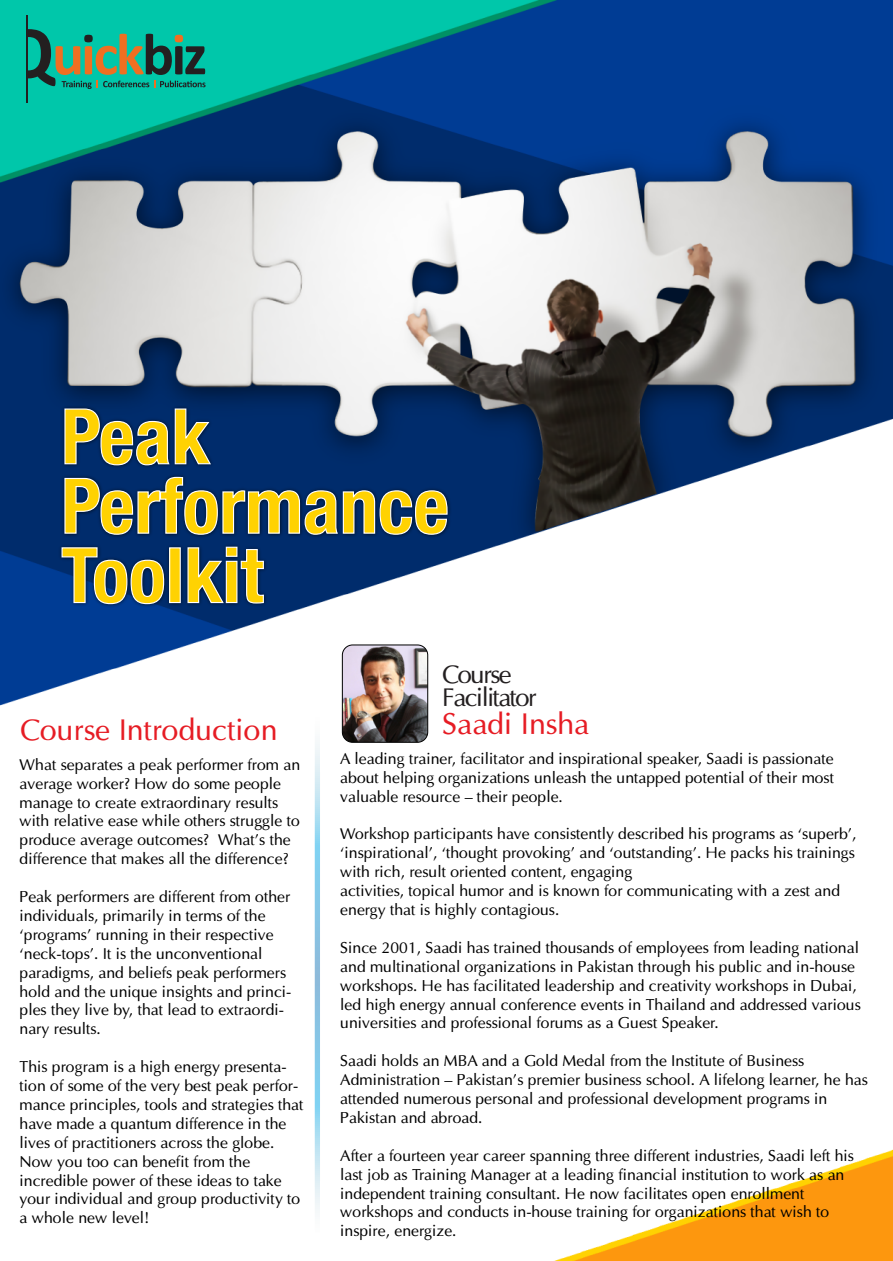
<style>
.page{position:relative;width:893px;height:1261px;background:#fff}
.page>*{position:absolute;margin:0;border:0;box-sizing:border-box;transform-origin:0 0}
.t1{font:700 condensed 76.5px/69.4px "Helvetica Neue LT Std";color:#ffd202}
.t2{font:30px "Optima";color:#e61c24}
.t3{font:25.65px/22.6px "Optima";letter-spacing:-.06em;color:#231f20}
.t4{font:15.75px/18.9px "Optima";color:#000}
</style>
<div class="page">
<img style="left:0;top:0;width:893px;height:1261px">
<svg style="left:315px;top:715px;width:5px;height:518px;background:#aad8ed"></svg>
<img style="left:342px;top:645px;width:86px;height:97px">
<div style="left:342px;top:644px;width:86px;height:99px;border:1px solid #000;border-radius:10px"></div>
<svg style="left:27px;top:29px;width:179px;height:60px;background:#2b9577"></svg>
<hr style="left:26px;top:16px;width:1px;height:87px;background:#231f20">
<img style="left:55px;top:394px;width:400px;height:232px">
<svg style="left:64px;top:408px;width:148px;height:58px;background:#1b3357"></svg>
<svg style="left:64px;top:476px;width:384px;height:59px;background:#1c365b"></svg>
<svg style="left:61px;top:547px;width:104px;height:58px;background:#1b3760"></svg>
<div style="left:169px;top:547px;width:12px;height:56px;border:1px solid #fff"></div>
<svg style="left:187px;top:546px;width:77px;height:58px;background:#223959"></svg>
<h1 class="t1" style="left:61px;top:401px;width:389px">Peak<br>Performance<br>Toolkit</h1>
<h2 class="t2" style="left:20px;top:711px;width:259px">Course Introduction</h2>
<p class="t4" style="left:20px;top:755px;width:282px">What separates a peak performer from an average worker? How do some people manage to create extraordinary results with relative ease while others struggle to produce average outcomes? What’s the difference that makes all the difference?</p>
<p class="t4" style="left:20px;top:887px;width:273px">Peak performers are different from other individuals, primarily in terms of the ‘programs’ running in their respective ‘neck-tops’. It is the unconventional paradigms, and beliefs peak performers hold and the unique insights and princi&shy;ples they live by, that lead to extraordi&shy;nary results.</p>
<p class="t4" style="left:20px;top:1057px;width:286px">This program is a high energy presenta&shy;tion of some of the very best peak perfor&shy;mance principles, tools and strategies that have made a quantum difference in the lives of practitioners across the globe.<br>Now you too can benefit from the incredible power of these ideas to take your individual and group productivity to a whole new level!</p>
<h3 class="t3" style="left:442px;top:663px;width:96px">Course<br>Facilitator</h3>
<h2 class="t2" style="left:442px;top:706px;width:149px">Saadi Insha</h2>
<p class="t4" style="left:340px;top:749px;width:495px;text-align:justify">A leading trainer, facilitator and inspirational speaker, Saadi is passionate about helping organizations unleash the untapped potential of their most valuable resource – their people.</p>
<p class="t4" style="left:340px;top:824px;width:518px">Workshop participants have consistently described his programs as ‘superb’, ‘inspirational’, ‘thought provoking’ and ‘outstanding’. He packs his trainings with rich, result oriented content, engaging<br>activities, topical humor and is known for communicating with a zest and energy that is highly contagious.</p>
<p class="t4" style="left:340px;top:938px;width:522px">Since 2001, Saadi has trained thousands of employees from leading national and multinational organizations in Pakistan through his public and in-house workshops. He has facilitated leadership and creativity workshops in Dubai, led high energy annual conference events in Thailand and addressed various universities and professional forums as a Guest Speaker.</p>
<p class="t4" style="left:340px;top:1051px;width:529px">Saadi holds an MBA and a Gold Medal from the Institute of Business Administration – Pakistan’s premier business school. A lifelong learner, he has attended numerous personal and professional development programs in Pakistan and abroad.</p>
<p class="t4" style="left:340px;top:1146px;width:515px">After a fourteen year career spanning three different industries, Saadi left his last job as Training Manager at a leading financial institution to work as an independent training consultant. He now facilitates open enrollment workshops and conducts in-house training for organizations that wish to inspire, energize.</p>
</div>
